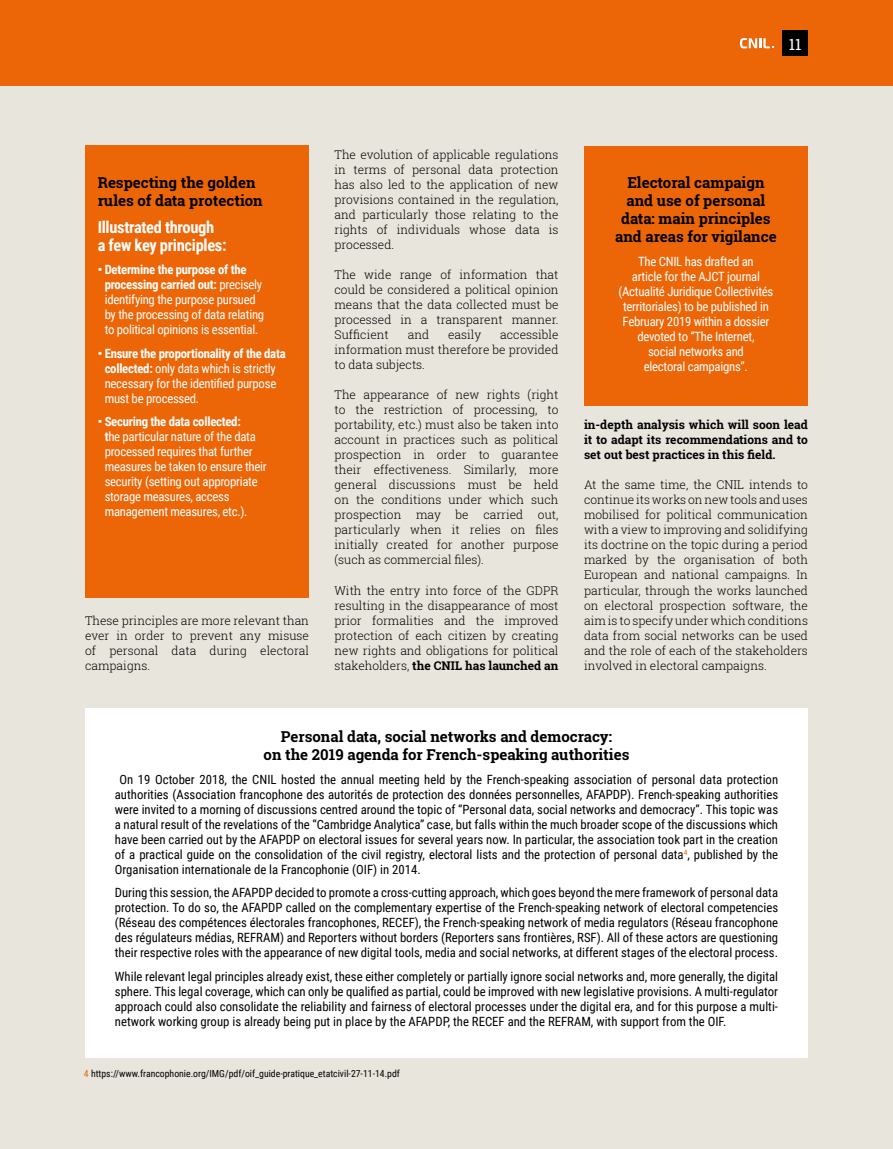
<style>
.page{position:relative;width:893px;height:1149px;background:#fff}
.page>*{position:absolute;margin:0;border:0;box-sizing:border-box;transform-origin:0 0}
.t1{font:700 16.5px/18px "Roboto Condensed";letter-spacing:-.02em;color:#fff}
.t2{font:15.45px "Roboto Slab";color:#fff}
.t3{font:700 15px/18px "Roboto Slab";color:#000;text-align:center}
.t4{font:12.75px/15px "Roboto Condensed";color:#000;text-align:justify}
.t5{font:12.75px/15px "Roboto Condensed";letter-spacing:-.02em;color:#fff}
.t6{font:300 12px/15px "Roboto Slab";color:#000;text-align:justify}
.t7{font:700 12px/15px "Roboto Slab";color:#000;text-align:justify}
.t8{font:9.75px "Roboto Condensed";color:#000}
.s1{font-weight:700}
.s2{color:#ec6608}
</style>
<div class="page">
<div style="left:0;top:0;width:893px;height:1148px;background:#e8e5dc"></div>
<div style="left:0;top:0;width:893px;height:85px;background:#ec6608"></div>
<div style="left:782px;top:30px;width:26px;height:26px;background:#000"></div>
<svg style="left:740px;top:38px;width:34px;height:10px"></svg>
<div style="left:584px;top:146px;width:224px;height:259px;background:#ec6608"></div>
<div style="left:85px;top:146px;width:224px;height:451px;background:#ec6608"></div>
<div style="left:85px;top:708px;width:723px;height:349px;background:#fff"></div>
<p class="t2" style="left:789px;top:34px;width:14px">11</p>
<p class="t3" style="left:98px;top:173px;width:167px;text-align:left">Respecting the golden rules of data protection</p>
<p class="t1" style="left:98px;top:217px;width:130px">Illustrated through<br>a few key principles:</p>
<p class="t5" style="left:105px;top:261px;width:161px;text-indent:-7px"><span class="s1">• Determine the purpose of the processing carried out:</span> precisely identifying the purpose pursued by the processing of data relating to political opinions is essential.</p>
<p class="t5" style="left:105px;top:345px;width:183px;text-indent:-7px"><span class="s1">• Ensure the proportionality of the data collected:</span> only data which is strictly necessary for the identified purpose must be processed.</p>
<p class="t5" style="left:105px;top:413px;width:164px;text-indent:-7px"><span class="s1">• Securing the data collected:<br>t</span>he particular nature of the data processed requires that further measures be taken to ensure their security (setting out appropriate storage measures, access management measures, etc.).</p>
<p class="t6" style="left:85px;top:612px;width:225px">These principles are more relevant than ever in order to prevent any misuse of personal data during electoral campaigns.</p>
<p class="t6" style="left:335px;top:147px;width:225px">The evolution of applicable regulations in terms of personal data protection has also led to the application of new provisions contained in the regulation, and particularly those relating to the rights of individuals whose data is processed.</p>
<p class="t6" style="left:335px;top:267px;width:225px">The wide range of information that could be considered a political opinion means that the data collected must be processed in a transparent manner.<br>Sufficient</p>
<p class="t6" style="left:335px;top:327px;width:225px;text-indent:166px">accessible information must therefore be provided to data subjects.</p>
<p class="t6" style="left:335px;top:387px;width:225px">The appearance of new rights (right to the restriction of processing, to portability, etc.) must also be taken into account in practices such as political prospection in order to guarantee their effectiveness. Similarly, more general discussions must be held on the conditions under which such prospection may be carried out, particularly when it relies on files initially created for another purpose (such as commercial files).</p>
<p class="t6" style="left:335px;top:582px;width:225px">With the entry into force of the GDPR resulting in the disappearance of most prior formalities and the improved protection of each citizen by creating new rights and obligations for political stakeholders, <span class="s1">the CNIL has launched an</span></p>
<p class="t6" style="left:408px;top:327px;width:23px">and</p>
<p class="t6" style="left:448px;top:327px;width:35px">easily</p>
<p class="t3" style="left:615px;top:173px;width:163px">Electoral campaign and use of personal data: main principles and areas for vigilance</p>
<p class="t5" style="left:618px;top:253px;width:157px;text-align:center">The CNIL has drafted an<br>article for the AJCT journal (Actualité Juridique Collectivités territoriales) to be published in<br>February 2019 within a dossier devoted to “The Internet,<br>social networks and<br>electoral campaigns”.</p>
<p class="t7" style="left:584px;top:417px;width:225px">in-depth analysis which will soon lead it to adapt its recommendations and to set out best practices in this field.</p>
<p class="t6" style="left:584px;top:477px;width:225px">At the same time, the CNIL intends to continue its works on new tools and uses mobilised for political communication with a view to improving and solidifying its doctrine on the topic during a period marked by the organisation of both European and national campaigns. In particular, through the works launched on electoral prospection software, the aim is to specify under which conditions data from social networks can be used and the role of each of the stakeholders involved in electoral campaigns.</p>
<p class="t3" style="left:264px;top:727px;width:367px">Personal data, social networks and democracy:<br>on the 2019 agenda for French-speaking authorities</p>
<p class="t4" style="left:115px;top:771px;width:665px;text-indent:5px">On 19 October 2018, the CNIL hosted the annual meeting held by the French-speaking association of personal data protection authorities (Association francophone des autorités de protection des données personnelles, AFAPDP). French-speaking authorities were invited to a morning of discussions centred around the topic of “Personal data, social networks and democracy”. This topic was a natural result of the revelations of the “Cambridge Analytica” case, but falls within the much broader scope of the discussions which have been carried out by the AFAPDP on electoral issues for several years now. In particular, the association took part in the creation of a practical guide on the consolidation of the civil registry, electoral lists and the protection of personal data<sup>4</sup>, published by the Organisation internationale de la Francophonie (OIF) in 2014.</p>
<p class="t4" style="left:115px;top:884px;width:665px">During this session, the AFAPDP decided to promote a cross-cutting approach, which goes beyond the mere framework of personal data protection. To do so, the AFAPDP called on the complementary expertise of the French-speaking network of electoral competencies (Réseau des compétences électorales francophones, RECEF), the French-speaking network of media regulators (Réseau francophone des régulateurs médias, REFRAM) and Reporters without borders (Reporters sans frontières, RSF). All of these actors are questioning their respective roles with the appearance of new digital tools, media and social networks, at different stages of the electoral process.</p>
<p class="t4" style="left:115px;top:968px;width:665px">While relevant legal principles already exist, these either completely or partially ignore social networks and, more generally, the digital sphere. This legal coverage, which can only be qualified as partial, could be improved with new legislative provisions. A multi-regulator approach could also consolidate the reliability and fairness of electoral processes under the digital era, and for this purpose a multi&shy;network working group is already being put in place by the AFAPDP, the RECEF and the REFRAM, with support from the OIF.</p>
<p class="t8" style="left:84px;top:1066px;width:318px"><span class="s2">4</span> https://www.francophonie.org/IMG/pdf/oif_guide-pratique_etatcivil-27-11-14.pdf</p>
</div>
